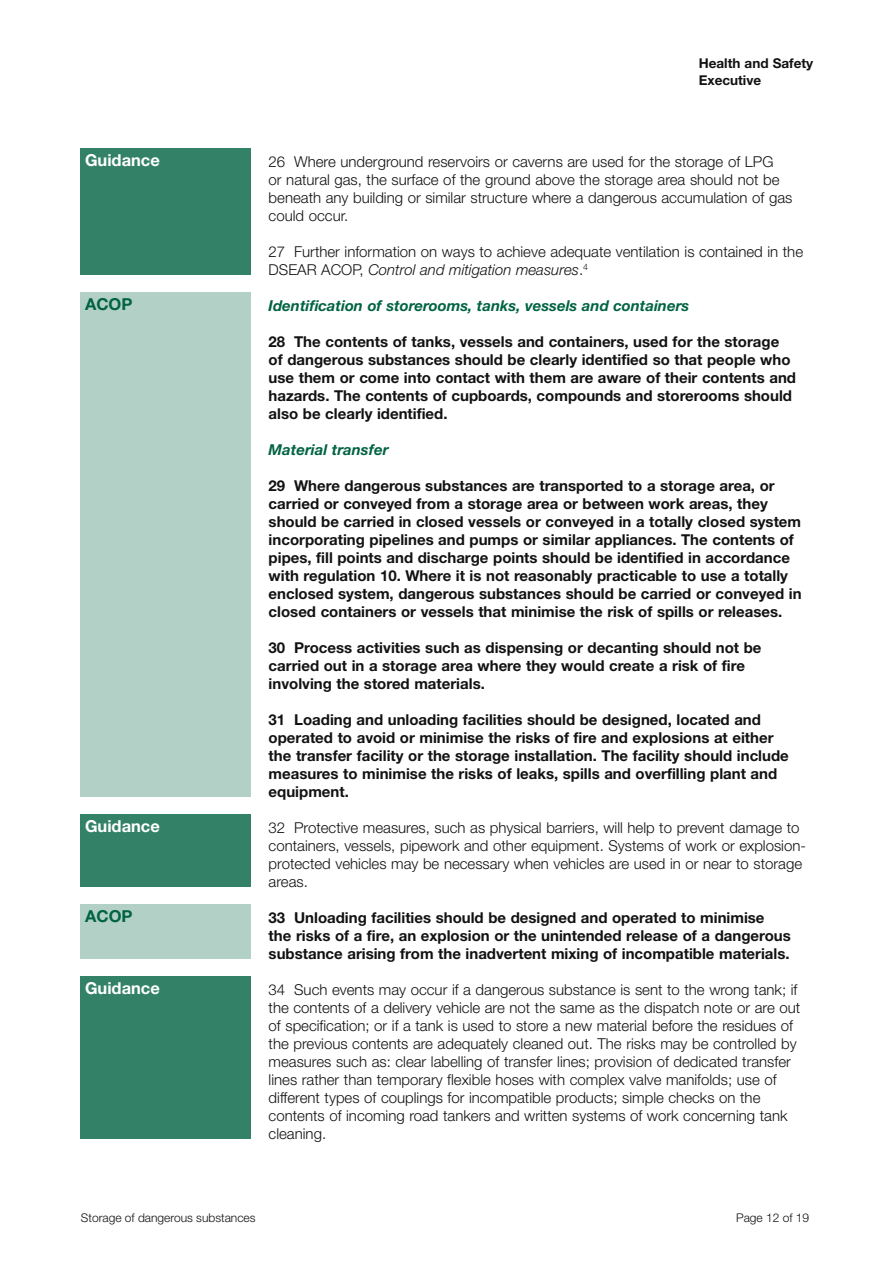
<style>
.page{position:relative;width:893px;height:1263px;background:#fff}
.page>*{position:absolute;margin:0;border:0;box-sizing:border-box;transform-origin:0 0}
.t1{font:700 16.5px "Helvetica Neue";color:#fff}
.t2{font:700 16.5px "Helvetica Neue";color:#006342}
.Body_text{font:700 15px/18px "Helvetica Neue";color:#121212}
.Body_text-2{font:300 15px/18px "Helvetica Neue";color:#121212}
.t3{font:italic 700 15px "Helvetica Neue";color:#006342}
.t4{font:700 13.5px/16.5px "Helvetica Neue";color:#121212}
.t5{font:300 12px "Helvetica Neue";color:#121212}
.s1{font-style:italic}
</style>
<div class="page">
<div style="left:81px;top:149px;width:170px;height:126px;background:#338268"></div>
<div style="left:81px;top:815px;width:170px;height:72px;background:#338268"></div>
<div style="left:81px;top:977px;width:170px;height:162px;background:#338268"></div>
<div style="left:81px;top:293px;width:170px;height:504px;background:#b3d0c6"></div>
<div style="left:81px;top:905px;width:170px;height:54px;background:#b3d0c6"></div>
<p class="t1" style="left:85px;top:150px;width:76px">Guidance</p>
<p class="t2" style="left:85px;top:294px;width:49px">ACOP</p>
<p class="t1" style="left:85px;top:816px;width:76px">Guidance</p>
<p class="t2" style="left:85px;top:906px;width:49px">ACOP</p>
<p class="t1" style="left:85px;top:978px;width:76px">Guidance</p>
<p class="t4" style="left:699px;top:55px;width:116px">Health and Safety<br>Executive</p>
<p class="Body_text-2" style="left:269px;top:152px;width:525px">26 Where underground reservoirs or caverns are used for the storage of LPG<br>or natural gas, the surface of the ground above the storage area should not be beneath any building or similar structure where a dangerous accumulation of gas could occur.</p>
<p class="Body_text-2" style="left:269px;top:242px;width:536px">27 Further information on ways to achieve adequate ventilation is contained in the<br>DSEAR ACOP, <span class="s1">Control and mitigation measures</span>.<sup>4</sup></p>
<h3 class="t3" style="left:269px;top:296px;width:422px">Identification of storerooms, tanks, vessels and containers</h3>
<p class="Body_text" style="left:269px;top:332px;width:529px">28 The contents of tanks, vessels and containers, used for the storage of dangerous substances should be clearly identified so that people who use them or come into contact with them are aware of their contents and hazards. The contents of cupboards, compounds and storerooms should also be clearly identified.</p>
<h3 class="t3" style="left:269px;top:440px;width:121px">Material transfer</h3>
<p class="Body_text" style="left:269px;top:476px;width:534px">29 Where dangerous substances are transported to a storage area, or carried or conveyed from a storage area or between work areas, they should be carried in closed vessels or conveyed in a totally closed system incorporating pipelines and pumps or similar appliances. The contents of pipes, fill points and discharge points should be identified in accordance with regulation 10. Where it is not reasonably practicable to use a totally enclosed system, dangerous substances should be carried or conveyed in closed containers or vessels that minimise the risk of spills or releases.</p>
<p class="Body_text" style="left:269px;top:638px;width:494px">30 Process activities such as dispensing or decanting should not be carried out in a storage area where they would create a risk of fire involving the stored materials.</p>
<p class="Body_text" style="left:269px;top:710px;width:522px">31 Loading and unloading facilities should be designed, located and operated to avoid or minimise the risks of fire and explosions at either the transfer facility or the storage installation. The facility should include measures to minimise the risks of leaks, spills and overfilling plant and equipment.</p>
<p class="Body_text-2" style="left:269px;top:818px;width:539px">32 Protective measures, such as physical barriers, will help to prevent damage to containers, vessels, pipework and other equipment. Systems of work or explosion&shy;protected vehicles may be necessary when vehicles are used in or near to storage areas.</p>
<p class="Body_text" style="left:269px;top:908px;width:524px">33 Unloading facilities should be designed and operated to minimise the risks of a fire, an explosion or the unintended release of a dangerous substance arising from the inadvertent mixing of incompatible materials.</p>
<p class="Body_text-2" style="left:269px;top:980px;width:533px">34 Such events may occur if a dangerous substance is sent to the wrong tank; if the contents of a delivery vehicle are not the same as the dispatch note or are out of specification; or if a tank is used to store a new material before the residues of the previous contents are adequately cleaned out. The risks may be controlled by measures such as: clear labelling of transfer lines; provision of dedicated transfer lines rather than temporary flexible hoses with complex valve manifolds; use of different types of couplings for incompatible products; simple checks on the contents of incoming road tankers and written systems of work concerning tank cleaning.</p>
<p class="t5" style="left:81px;top:1211px;width:176px">Storage of dangerous substances</p>
<p class="t5" style="left:736px;top:1211px;width:75px">Page 12 of 19</p>
</div>
